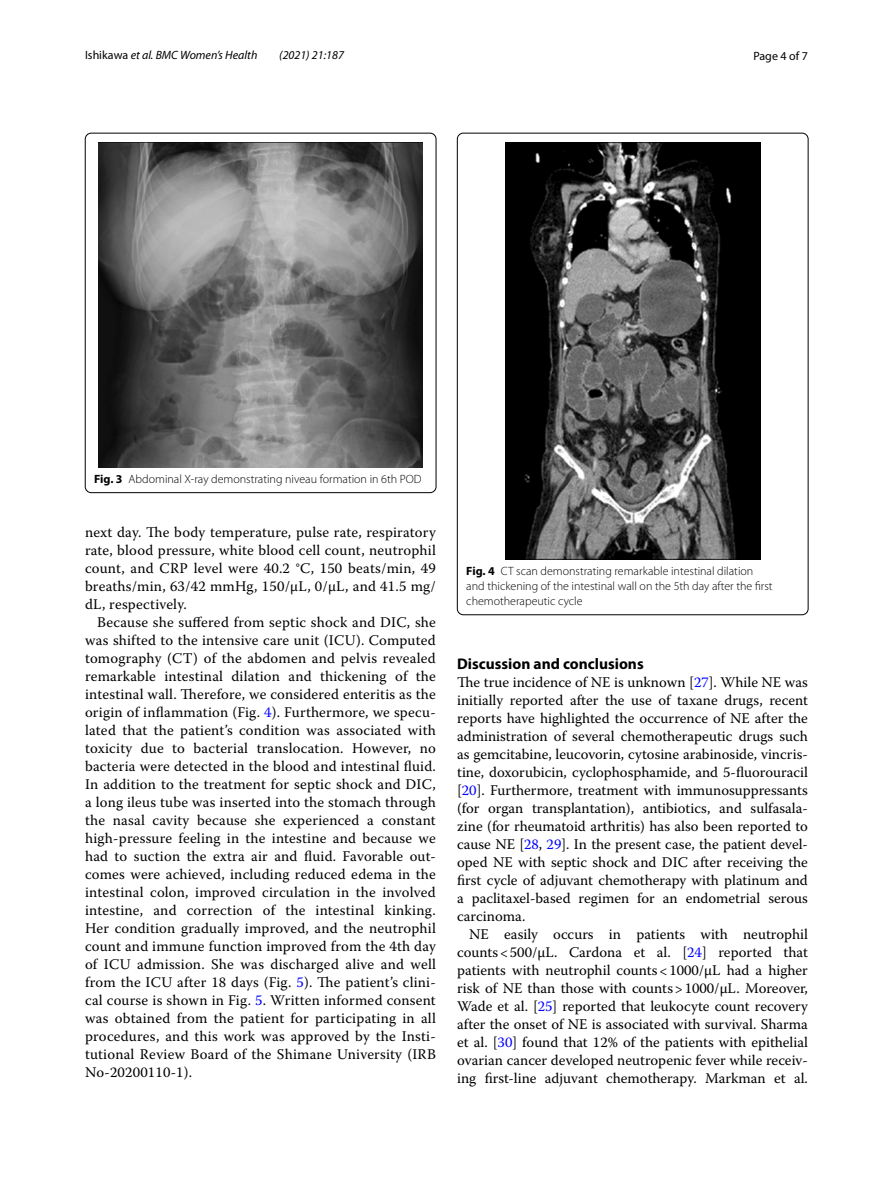
<style>
.page{position:relative;width:893px;height:1187px;background:#fff}
.page>*{position:absolute;margin:0;border:0;box-sizing:border-box;transform-origin:0 0}
.t1{font:700 15.45px "Myriad Pro";color:#000}
.t2{font:14.7px/18px "Warnock Pro";letter-spacing:.01em;color:#000;text-align:justify}
.t3{font:300 12px/15px "Myriad Pro";color:#000}
.t4{font:italic 12px "Myriad Pro";color:#000}
.t5{font:12px "Myriad Pro";color:#000}
.s1{font-style:normal}
.s2{font-weight:700}
.s3{color:#00f}
</style>
<div class="page">
<img style="left:99px;top:142px;width:323px;height:325px">
<div style="left:85px;top:133px;width:351px;height:360px;border:1px solid #000;border-radius:6px"></div>
<img style="left:505px;top:142px;width:255px;height:418px">
<p class="t4" style="left:85px;top:48px;width:174px"><span class="s1">Ishikawa</span> et al. BMC Women’s Health</p>
<p class="t4" style="left:279px;top:48px;width:66px">(2021) 21:187</p>
<p class="t5" style="left:753px;top:48px;width:56px">Page 4 of 7</p>
<p class="t3" style="left:94px;top:471px;width:329px"><span class="s2">Fig. 3</span> Abdominal X-ray demonstrating niveau formation in 6th POD</p>
<p class="t2" style="left:85px;top:522px;width:352px">next day. The body temperature, pulse rate, respiratory rate, blood pressure, white blood cell count, neutrophil count, and CRP level were 40.2 °C, 150 beats/min, 49 breaths/min, 63/42 mmHg, 150/μL, 0/μL, and 41.5 mg/ dL, respectively.</p>
<p class="t2" style="left:85px;top:612px;width:352px;text-indent:12px">Because she suffered from septic shock and DIC, she was shifted to the intensive care unit (ICU). Computed tomography (CT) of the abdomen and pelvis revealed remarkable intestinal dilation and thickening of the intestinal wall. Therefore, we considered enteritis as the origin of inflammation (Fig. <span class="s3">4</span>). Furthermore, we specu&shy;lated that the patient’s condition was associated with toxicity due to bacterial translocation. However, no bacteria were detected in the blood and intestinal fluid.<br>In addition to the treatment for septic shock and DIC, a long ileus tube was inserted into the stomach through the nasal cavity because she experienced a constant high-pressure feeling in the intestine and because we had to suction the extra air and fluid. Favorable out&shy;comes were achieved, including reduced edema in the intestinal colon, improved circulation in the involved intestine, and correction of the intestinal kinking.<br>Her condition gradually improved, and the neutrophil count and immune function improved from the 4th day of ICU admission. She was discharged alive and well from the ICU after 18 days (Fig. <span class="s3">5</span>). The patient’s clini&shy;cal course is shown in Fig. <span class="s3">5</span>. Written informed consent was obtained from the patient for participating in all procedures, and this work was approved by the Insti&shy;tutional Review Board of the Shimane University (IRB No-20200110-1).</p>
<p class="t3" style="left:466px;top:564px;width:308px"><span class="s2">Fig. 4</span> CT scan demonstrating remarkable intestinal dilation and thickening of the intestinal wall on the 5th day after the first chemotherapeutic cycle</p>
<p class="t1" style="left:457px;top:653px;width:188px">Discussion and conclusions</p>
<p class="t2" style="left:457px;top:672px;width:352px">The true incidence of NE is unknown [<span class="s3">27</span>]. While NE was initially reported after the use of taxane drugs, recent reports have highlighted the occurrence of NE after the administration of several chemotherapeutic drugs such as gemcitabine, leucovorin, cytosine arabinoside, vincris&shy;tine, doxorubicin, cyclophosphamide, and 5-fluorouracil [<span class="s3">20</span>]. Furthermore, treatment with immunosuppressants (for organ transplantation), antibiotics, and sulfasala&shy;zine (for rheumatoid arthritis) has also been reported to cause NE [<span class="s3">28</span>, <span class="s3">29</span>]. In the present case, the patient devel&shy;oped NE with septic shock and DIC after receiving the first cycle of adjuvant chemotherapy with platinum and a paclitaxel-based regimen for an endometrial serous carcinoma.</p>
<p class="t2" style="left:457px;top:924px;width:352px;text-indent:12px">NE easily occurs in patients with neutrophil counts&lt;500/μL. Cardona et al. [<span class="s3">24</span>] reported that patients with neutrophil counts&lt;1000/μL had a higher risk of NE than those with counts&gt;1000/μL. Moreover, Wade et al. [<span class="s3">25</span>] reported that leukocyte count recovery after the onset of NE is associated with survival. Sharma et al. [<span class="s3">30</span>] found that 12% of the patients with epithelial ovarian cancer developed neutropenic fever while receiv&shy;ing first-line adjuvant chemotherapy. Markman et al.</p>
</div>
